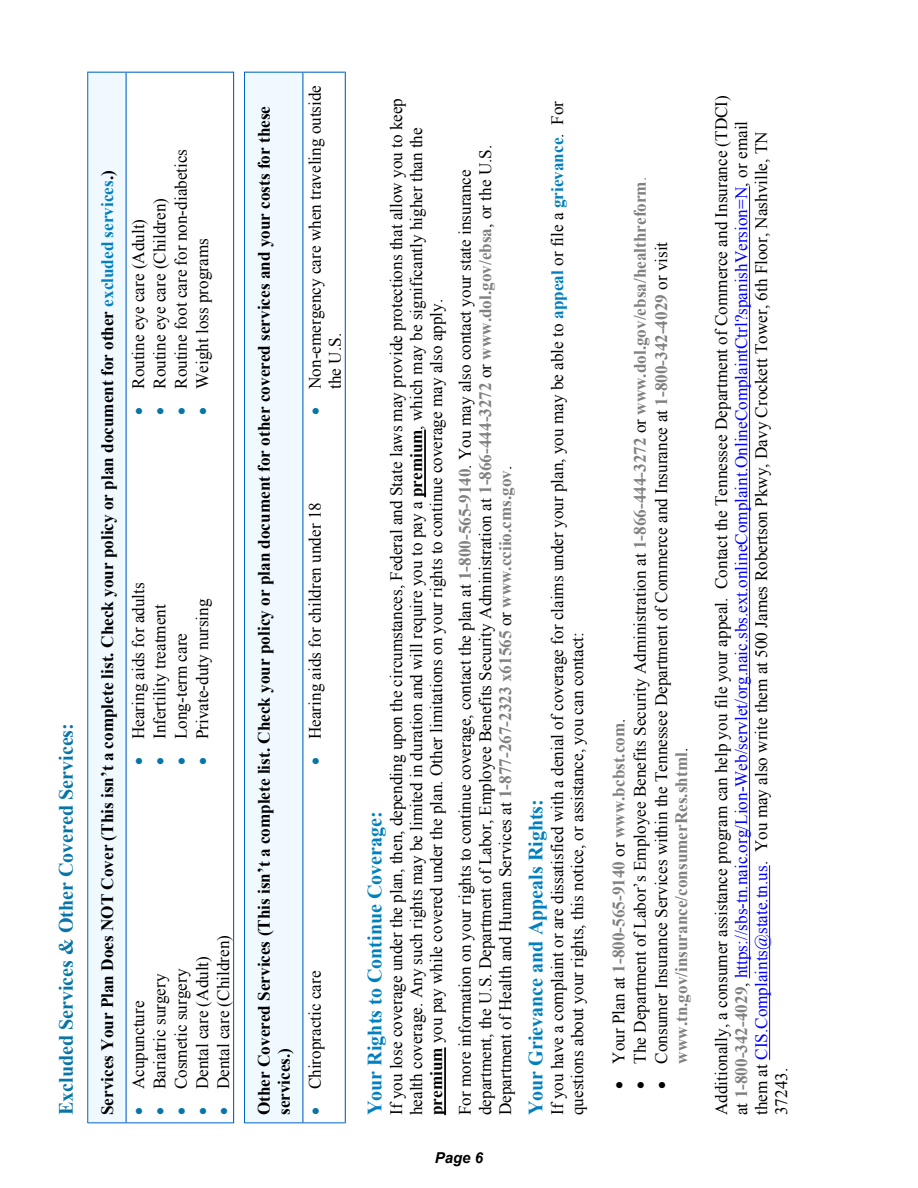
<style>
.page{position:relative;width:918px;height:1188px;background:#fff}
.page>*{position:absolute;margin:0;border:0;box-sizing:border-box;transform-origin:0 0}
.t1{font:700 20.25px "Times New Roman";color:#0080be}
.t2{font:700 20.25px "Times New Roman";color:#0775a8}
.t3{font:17.4px/21.3px "Times New Roman";color:#000}
.t4{font:700 17.4px/31px "Times New Roman";color:#000}
.t5{font:italic 700 15px "Arial";color:#000}
.s1{color:#0080be}
.s2{font-weight:400}
.s3{font-weight:700}
.s4{font-weight:700;color:#808080}
.s5{font-weight:700;color:#0080be}
.s6{color:#808080}
.s7{color:#00f}
</style>
<div class="page">
<div style="left:88px;top:73px;width:38px;height:1050px;background:#eff9ff"></div>
<hr style="left:88px;top:1123px;width:145px;height:1px;background:#0064c8">
<hr style="left:88px;top:72px;width:145px;height:1px;background:#0064c8">
<hr style="left:87px;top:72px;width:1px;height:1051px;background:#0064c8">
<hr style="left:126px;top:73px;width:1px;height:1050px;background:#0064c8">
<hr style="left:233px;top:72px;width:1px;height:1051px;background:#0064c8">
<div style="left:245px;top:73px;width:57px;height:1050px;background:#eff9ff"></div>
<hr style="left:245px;top:1123px;width:100px;height:1px;background:#0064c8">
<hr style="left:245px;top:72px;width:100px;height:1px;background:#0064c8">
<hr style="left:244px;top:72px;width:1px;height:1051px;background:#0064c8">
<hr style="left:302px;top:73px;width:1px;height:1050px;background:#0064c8">
<hr style="left:345px;top:72px;width:1px;height:1051px;background:#0064c8">
<hr style="left:424px;top:430px;width:2px;height:67px;background:#000">
<hr style="left:444px;top:1047px;width:2px;height:68px;background:#000">
<hr style="left:749px;top:186px;width:1px;height:792px;background:#00f">
<hr style="left:769px;top:865px;width:1px;height:195px;background:#00f">
<p class="t2" style="left:55px;top:1115px;width:393px;rotate:-90deg">Excluded Services &amp; Other Covered Services:</p>
<p class="t3" style="left:128px;top:389px;width:242px;rotate:-90deg">Routine eye care (Adult)<br>Routine eye care (Children)<br>Routine foot care for non-diabetics<br>Weight loss programs</p>
<p class="t4" style="left:92px;top:1089px;width:920px;text-indent:-26px;rotate:-90deg">Services Your Plan Does NOT Cover (This isn’t a complete list. Check your policy or plan document for other <span class="s1">excluded services</span>.)<br><span class="s2">Acupuncture</span></p>
<p class="t3" style="left:128px;top:739px;width:158px;rotate:-90deg">Hearing aids for adults<br>Infertility treatment<br>Long-term care<br>Private-duty nursing</p>
<p class="t3" style="left:149px;top:1089px;width:156px;rotate:-90deg">Bariatric surgery<br>Cosmetic surgery<br>Dental care (Adult)<br>Dental care (Children)</p>
<p class="t4" style="left:254px;top:1115px;width:1011px;line-height:20.1px;rotate:-90deg">Other Covered Services (This isn’t a complete list. Check your policy or plan document for other covered services and your costs for these services.)</p>
<p class="t3" style="left:305px;top:389px;width:306px;line-height:20.1px;rotate:-90deg">Non-emergency care when traveling outside the U.S.</p>
<p class="t3" style="left:304px;top:739px;width:238px;rotate:-90deg">Hearing aids for children under 18</p>
<p class="t3" style="left:304px;top:1089px;width:120px;rotate:-90deg">Chiropractic care</p>
<p class="t3" style="left:386px;top:1115px;width:1019px;line-height:20.1px;rotate:-90deg">If you lose coverage under the plan, then, depending upon the circumstances, Federal and State laws may provide protections that allow you to keep health coverage. Any such rights may be limited in duration and will require you to pay a <span class="s3">premium</span>, which may be significantly higher than the <span class="s3">premium</span> you pay while covered under the plan. Other limitations on your rights to continue coverage may also apply.</p>
<p class="t1" style="left:363px;top:1115px;width:305px;rotate:-90deg">Your Rights to Continue Coverage:</p>
<p class="t3" style="left:455px;top:1115px;width:972px;line-height:20.1px;rotate:-90deg">For more information on your rights to continue coverage, contact the plan at <span class="s4">1-800-565-9140</span>. You may also contact your state insurance department, the U.S. Department of Labor, Employee Benefits Security Administration at <span class="s4">1-866-444-3272</span> or <span class="s4">www.dol.gov/ebsa</span>, or the U.S.<br>Department of Health and Human Services at <span class="s4">1-877-267-2323 x61565</span> or <span class="s4">www.cciio.cms.gov</span>.</p>
<p class="t3" style="left:547px;top:1115px;width:1016px;line-height:20.1px;rotate:-90deg">If you have a complaint or are dissatisfied with a denial of coverage for claims under your plan, you may be able to <span class="s5">appeal</span> or file a <span class="s5">grievance</span>. For questions about your rights, this notice, or assistance, you can contact:</p>
<p class="t1" style="left:524px;top:1115px;width:317px;rotate:-90deg">Your Grievance and Appeals Rights:</p>
<p class="t5" style="left:435px;top:1149px;width:50px">Page 6</p>
<p class="t3" style="left:608px;top:1064px;width:888px;line-height:20.9px;rotate:-90deg">Your Plan at <span class="s4">1-800-565-9140</span> or <span class="s4">www.bcbst.com</span>.<br>The Department of Labor’s Employee Benefits Security Administration at <span class="s4">1-866-444-3272</span> or <span class="s4">www.dol.gov/ebsa/healthreform</span><span class="s6">.<br></span>Consumer Insurance Services within the Tennessee Department of Commerce and Insurance at <span class="s4">1-800-342-4029</span> or visit <span class="s4">www.tn.gov/insurance/consumerRes.shtml</span>.</p>
<p class="t3" style="left:711px;top:1115px;width:1022px;line-height:20.1px;rotate:-90deg">Additionally, a consumer assistance program can help you file your appeal. Contact the Tennessee Department of Commerce and Insurance (TDCI) at <span class="s4">1-800-342-4029</span>, <span class="s7">https://sbs-tn.naic.org/Lion-Web/servlet/org.naic.sbs.ext.onlineComplaint.OnlineComplaintCtrl?spanishVersion=N</span>, or email them at <span class="s7">CIS.Complaints@state.tn.us</span>. You may also write them at 500 James Robertson Pkwy, Davy Crockett Tower, 6th Floor, Nashville, TN 37243.</p>
</div>
